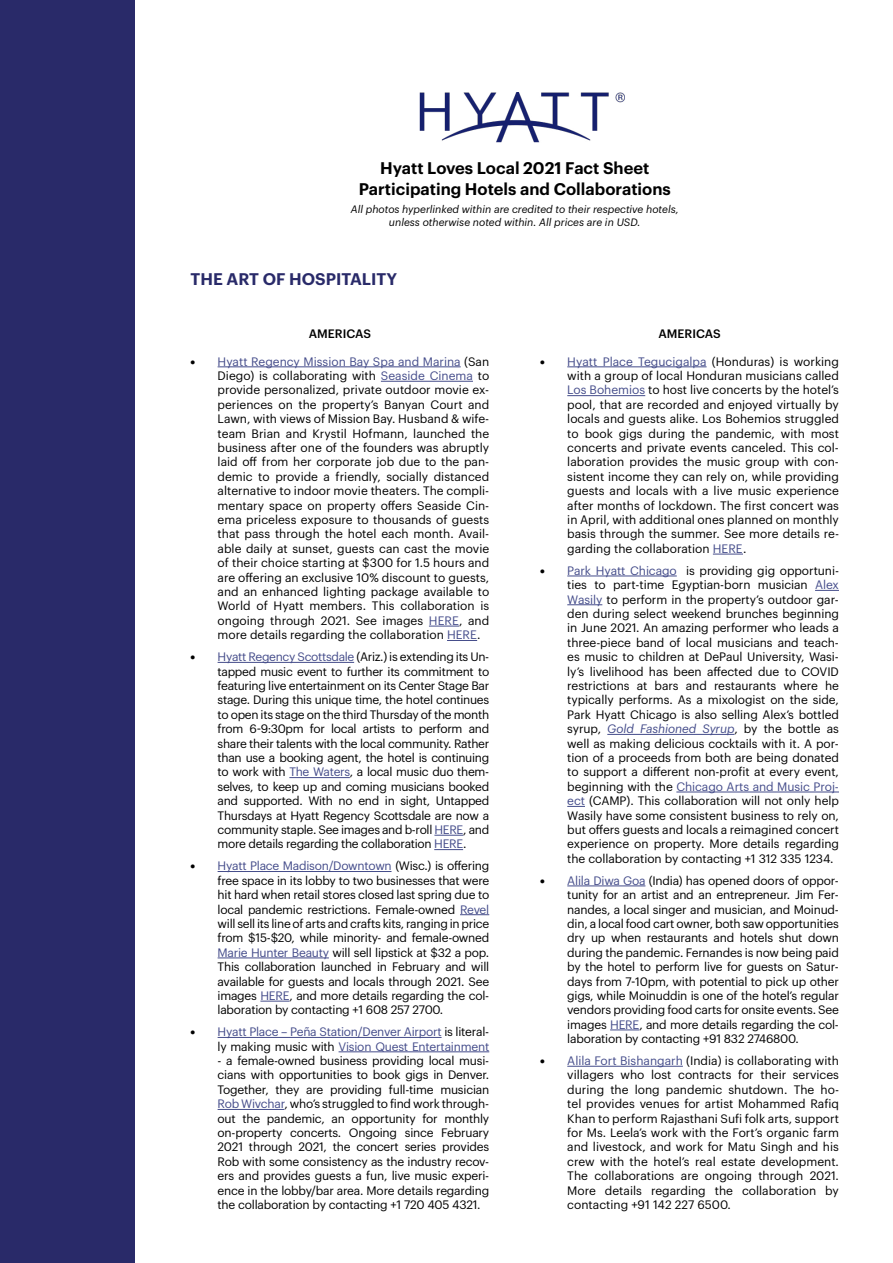
<style>
.page{position:relative;width:893px;height:1263px;background:#fff}
.page>*{position:absolute;margin:0;border:0;box-sizing:border-box;transform-origin:0 0}
.t1{font:600 16.5px/21.6px "Graphik";color:#000;text-align:center}
.t2{font:600 16.5px "Graphik";color:#292a69}
.t3{font:12px/14.4px "Graphik";letter-spacing:-.015em;color:#000;text-align:justify}
.t4{font:12px/14.4px "Graphik";letter-spacing:-.02em;color:#444c8a;text-align:right}
.t5{font:500 12px "Graphik";color:#000}
.t6{font:italic 10.5px/12.6px "Graphik";color:#000;text-align:center}
.s1{font-family:"Graphik Super"}
.s2{color:#444c8a}
.s3{font-family:"Graphik Super";color:#000}
.s4{color:#000}
.s5{font-style:italic;color:#444c8a}
</style>
<div class="page">
<div style="left:1px;top:0;width:134px;height:1263px;background:#292a69"></div>
<img style="left:419px;top:92px;width:206px;height:50px">
<hr style="left:218px;top:367px;width:243px;height:1px;background:#444c8a">
<hr style="left:381px;top:381px;width:92px;height:1px;background:#444c8a">
<hr style="left:429px;top:626px;width:30px;height:1px;background:#444c8a">
<hr style="left:447px;top:640px;width:30px;height:1px;background:#444c8a">
<hr style="left:218px;top:662px;width:136px;height:1px;background:#444c8a">
<hr style="left:289px;top:777px;width:61px;height:1px;background:#444c8a">
<svg style="left:434px;top:835px;width:29px;height:1px"></svg>
<svg style="left:434px;top:849px;width:29px;height:1px"></svg>
<hr style="left:218px;top:871px;width:173px;height:1px;background:#444c8a">
<svg style="left:460px;top:914px;width:29px;height:1px"></svg>
<hr style="left:218px;top:958px;width:111px;height:1px;background:#444c8a">
<hr style="left:260px;top:1001px;width:30px;height:1px;background:#444c8a">
<hr style="left:218px;top:1037px;width:224px;height:1px;background:#444c8a">
<hr style="left:339px;top:1051px;width:150px;height:1px;background:#444c8a">
<hr style="left:218px;top:1109px;width:66px;height:1px;background:#444c8a">
<hr style="left:567px;top:367px;width:140px;height:1px;background:#444c8a">
<hr style="left:567px;top:395px;width:78px;height:1px;background:#444c8a">
<hr style="left:713px;top:554px;width:30px;height:1px;background:#444c8a">
<hr style="left:567px;top:576px;width:110px;height:1px;background:#444c8a">
<svg style="left:815px;top:590px;width:24px;height:1px"></svg>
<hr style="left:567px;top:604px;width:35px;height:1px;background:#444c8a">
<hr style="left:607px;top:734px;width:127px;height:1px;background:#444c8a">
<hr style="left:676px;top:792px;width:163px;height:1px;background:#444c8a">
<svg style="left:567px;top:806px;width:18px;height:1px"></svg>
<hr style="left:567px;top:886px;width:78px;height:1px;background:#444c8a">
<svg style="left:610px;top:1030px;width:29px;height:1px"></svg>
<hr style="left:567px;top:1066px;width:116px;height:1px;background:#444c8a">
<h1 class="t1" style="left:359px;top:155px;width:314px">Hyatt Loves Local 2021 Fact Sheet<br>Participating Hotels and Collaborations</h1>
<p class="t6" style="left:351px;top:202px;width:329px">All photos hyperlinked within are credited to their respective hotels, unless otherwise noted within. All prices are in USD.</p>
<h1 class="t2" style="left:191px;top:266px;width:208px">THE ART OF HOSPITALITY</h1>
<p class="t5" style="left:309px;top:324px;width:64px">AMERICAS</p>
<p class="t5" style="left:658px;top:324px;width:64px">AMERICAS</p>
<p class="t3" style="left:218px;top:353px;width:273px;text-indent:-27px"><span class="s1">•</span> <span class="s2">Hyatt Regency Mission Bay Spa and Marina</span> (San Diego) is collaborating with <span class="s2">Seaside Cinema</span> to provide personalized, private outdoor movie ex&shy;periences on the property’s Banyan Court and Lawn, with views of Mission Bay. Husband &amp; wife&shy;team Brian and Krystil Hofmann, launched the business after one of the founders was abruptly laid off from her corporate job due to the pan&shy;demic to provide a friendly, socially distanced alternative to indoor movie theaters. The compli&shy;mentary space on property offers Seaside Cin&shy;ema priceless exposure to thousands of guests that pass through the hotel each month. Avail&shy;able daily at sunset, guests can cast the movie of their choice starting at $300 for 1.5 hours and are offering an exclusive 10% discount to guests, and an enhanced lighting package available to World of Hyatt members. This collaboration is ongoing through 2021. See images <span class="s2">HERE</span>, and more details regarding the collaboration <span class="s2">HERE</span>.</p>
<p class="t3" style="left:218px;top:649px;width:273px;text-indent:-27px"><span class="s1">•</span> <span class="s2">Hyatt Regency Scottsdale</span> (Ariz.) is extending its Un&shy;tapped music event to further its commitment to featuring live entertainment on its Center Stage Bar stage. During this unique time, the hotel continues to open its stage on the third Thursday of the month from 6-9:30pm for local artists to perform and share their talents with the local community. Rather than use a booking agent, the hotel is continuing to work with <span class="s2">The Waters</span>, a local music duo them&shy;selves, to keep up and coming musicians booked and supported. With no end in sight, Untapped Thursdays at Hyatt Regency Scottsdale are now a community staple. See images and b-roll <span class="s2">HERE</span>, and more details regarding the collaboration <span class="s2">HERE</span>.</p>
<p class="t3" style="left:218px;top:858px;width:273px;text-indent:-27px"><span class="s1">•</span> <span class="s2">Hyatt Place Madison/Downtown</span> (Wisc.) is offering free space in its lobby to two businesses that were hit hard when retail stores closed last spring due to local pandemic restrictions. Female-owned <span class="s2">Revel </span>will sell its line of arts and crafts kits, ranging in price from $15-$20, while minority- and female-owned <span class="s2">Marie Hunter Beauty</span> will sell lipstick at $32 a pop.<br>This collaboration launched in February and will available for guests and locals through 2021. See images <span class="s2">HERE</span>, and more details regarding the col&shy;laboration by contacting +1 608 257 2700.</p>
<p class="t4" style="left:191px;top:1024px;width:300px"><span class="s3">•</span> Hyatt Place – Peña Station/Denver Airport <span class="s4">is literal&shy;ly making music with</span> Vision Quest Entertainment</p>
<p class="t3" style="left:218px;top:1052px;width:273px">- a female-owned business providing local musi&shy;cians with opportunities to book gigs in Denver.<br>Together, they are providing full-time musician <span class="s2">Rob Wivchar</span>, who’s struggled to find work through&shy;out the pandemic, an opportunity for monthly on-property concerts. Ongoing since February 2021 through 2021, the concert series provides Rob with some consistency as the industry recov&shy;ers and provides guests a fun, live music experi&shy;ence in the lobby/bar area. More details regarding the collaboration by contacting +1 720 405 4321.</p>
<p class="t3" style="left:567px;top:353px;width:273px;text-indent:-27px"><span class="s1">•</span> <span class="s2">Hyatt Place Tegucigalpa</span> (Honduras) is working with a group of local Honduran musicians called <span class="s2">Los Bohemios</span> to host live concerts by the hotel’s pool, that are recorded and enjoyed virtually by locals and guests alike. Los Bohemios struggled to book gigs during the pandemic, with most concerts and private events canceled. This col&shy;laboration provides the music group with con&shy;sistent income they can rely on, while providing guests and locals with a live music experience after months of lockdown. The first concert was in April, with additional ones planned on monthly basis through the summer. See more details re&shy;garding the collaboration <span class="s2">HERE</span>.</p>
<p class="t3" style="left:567px;top:562px;width:273px;text-indent:-27px"><span class="s1">•</span> <span class="s2">Park Hyatt Chicago</span> is providing gig opportuni&shy;ties to part-time Egyptian-born musician <span class="s2">Alex Wasily</span> to perform in the property’s outdoor gar&shy;den during select weekend brunches beginning in June 2021. An amazing performer who leads a three-piece band of local musicians and teach&shy;es music to children at DePaul University, Wasi&shy;ly’s livelihood has been affected due to COVID restrictions at bars and restaurants where he typically performs. As a mixologist on the side, Park Hyatt Chicago is also selling Alex’s bottled syrup, <span class="s5">Gold Fashioned Syrup</span>, by the bottle as well as making delicious cocktails with it. A por&shy;tion of a proceeds from both are being donated to support a different non-profit at every event, beginning with the <span class="s2">Chicago Arts and Music Proj&shy;ect</span> (CAMP). This collaboration will not only help Wasily have some consistent business to rely on, but offers guests and locals a reimagined concert experience on property. More details regarding the collaboration by contacting +1 312 335 1234.</p>
<p class="t3" style="left:567px;top:872px;width:273px;text-indent:-27px"><span class="s1">•</span> <span class="s2">Alila Diwa Goa</span> (India) has opened doors of oppor&shy;tunity for an artist and an entrepreneur. Jim Fer&shy;nandes, a local singer and musician, and Moinud&shy;din, a local food cart owner, both saw opportunities dry up when restaurants and hotels shut down during the pandemic. Fernandes is now being paid by the hotel to perform live for guests on Satur&shy;days from 7-10pm, with potential to pick up other gigs, while Moinuddin is one of the hotel’s regular vendors providing food carts for onsite events. See images <span class="s2">HERE</span>, and more details regarding the col&shy;laboration by contacting +91 832 2746800.</p>
<p class="t3" style="left:567px;top:1052px;width:273px;text-indent:-27px"><span class="s1">•</span> <span class="s2">Alila Fort Bishangarh</span> (India) is collaborating with villagers who lost contracts for their services during the long pandemic shutdown. The ho&shy;tel provides venues for artist Mohammed Rafiq Khan to perform Rajasthani Sufi folk arts, support for Ms. Leela’s work with the Fort’s organic farm and livestock, and work for Matu Singh and his crew with the hotel’s real estate development.<br>The collaborations are ongoing through 2021.<br>More details regarding the collaboration by contacting +91 142 227 6500.</p>
</div>
